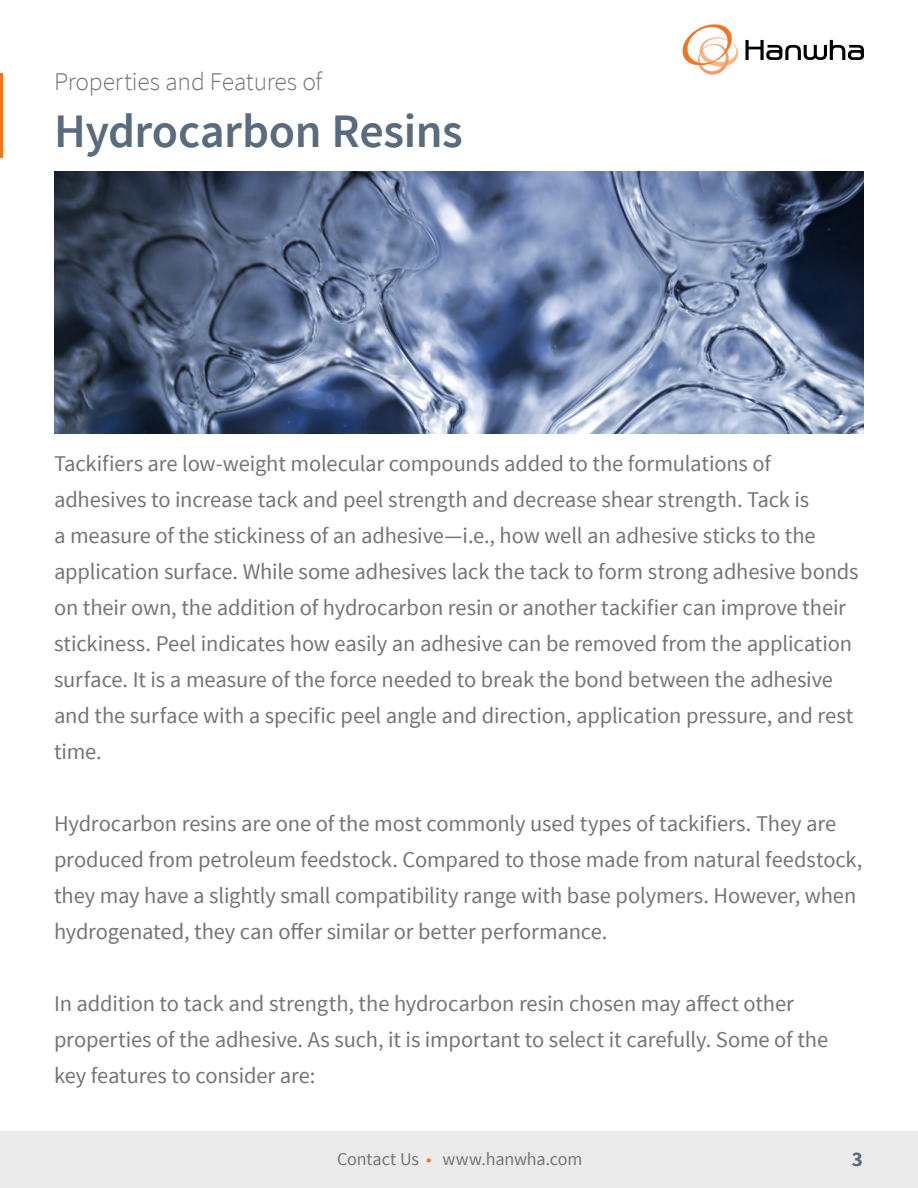
<style>
.page{position:relative;width:918px;height:1188px;background:#fff}
.page>*{position:absolute;margin:0;border:0;box-sizing:border-box;transform-origin:0 0}
.H1{font:600 48px "Source Sans Pro";letter-spacing:-.01em;color:#586c7d}
.H1-2{font:300 25.5px "Source Sans Pro";letter-spacing:-.01em;color:#767576}
.H1-3{font:22.5px/36px "Source Sans Pro";letter-spacing:-.005em;color:#767576}
.Body{font:22.5px/36px "Source Sans Pro";letter-spacing:-.005em;color:#767576}
.t1{font:700 21px "Source Sans Pro";color:#586c7d}
.t2{font:18px "Source Sans Pro";letter-spacing:-.005em;color:#767576}
.s1{color:#f47421}
</style>
<div class="page">
<div style="left:0;top:1131px;width:918px;height:57px;background:#ebebeb"></div>
<svg style="left:682px;top:24px;width:56px;height:51px"></svg>
<svg style="left:746px;top:40px;width:118px;height:20px"></svg>
<img style="left:54px;top:171px;width:810px;height:262px">
<hr style="left:0;top:73px;width:3px;height:85px;background:#f47421">
<h2 class="H1-2" style="left:54px;top:66px;width:270px">Properties and Features of</h2>
<h2 class="H1" style="left:54px;top:101px;width:410px">Hydrocarbon Resins</h2>
<h2 class="H1-3" style="left:54px;top:446px;width:806px">Tackifiers are low-weight molecular compounds added to the formulations of adhesives to increase tack and peel strength and decrease shear strength. Tack is<br>a measure of the stickiness of an adhesive—i.e., how well an adhesive sticks to the application surface. While some adhesives lack the tack to form strong adhesive bonds on their own, the addition of hydrocarbon resin or another tackifier can improve their stickiness. Peel indicates how easily an adhesive can be removed from the application surface. It is a measure of the force needed to break the bond between the adhesive and the surface with a specific peel angle and direction, application pressure, and rest time.</h2>
<p class="Body" style="left:54px;top:806px;width:810px">Hydrocarbon resins are one of the most commonly used types of tackifiers. They are produced from petroleum feedstock. Compared to those made from natural feedstock, they may have a slightly small compatibility range with base polymers. However, when hydrogenated, they can offer similar or better performance.</p>
<p class="Body" style="left:54px;top:986px;width:776px">In addition to tack and strength, the hydrocarbon resin chosen may affect other properties of the adhesive. As such, it is important to select it carefully. Some of the key features to consider are:</p>
<p class="t2" style="left:337px;top:1148px;width:247px">Contact Us <span class="s1">•</span> www.hanwha.com</p>
<p class="t1" style="left:852px;top:1145px;width:13px">3</p>
</div>
